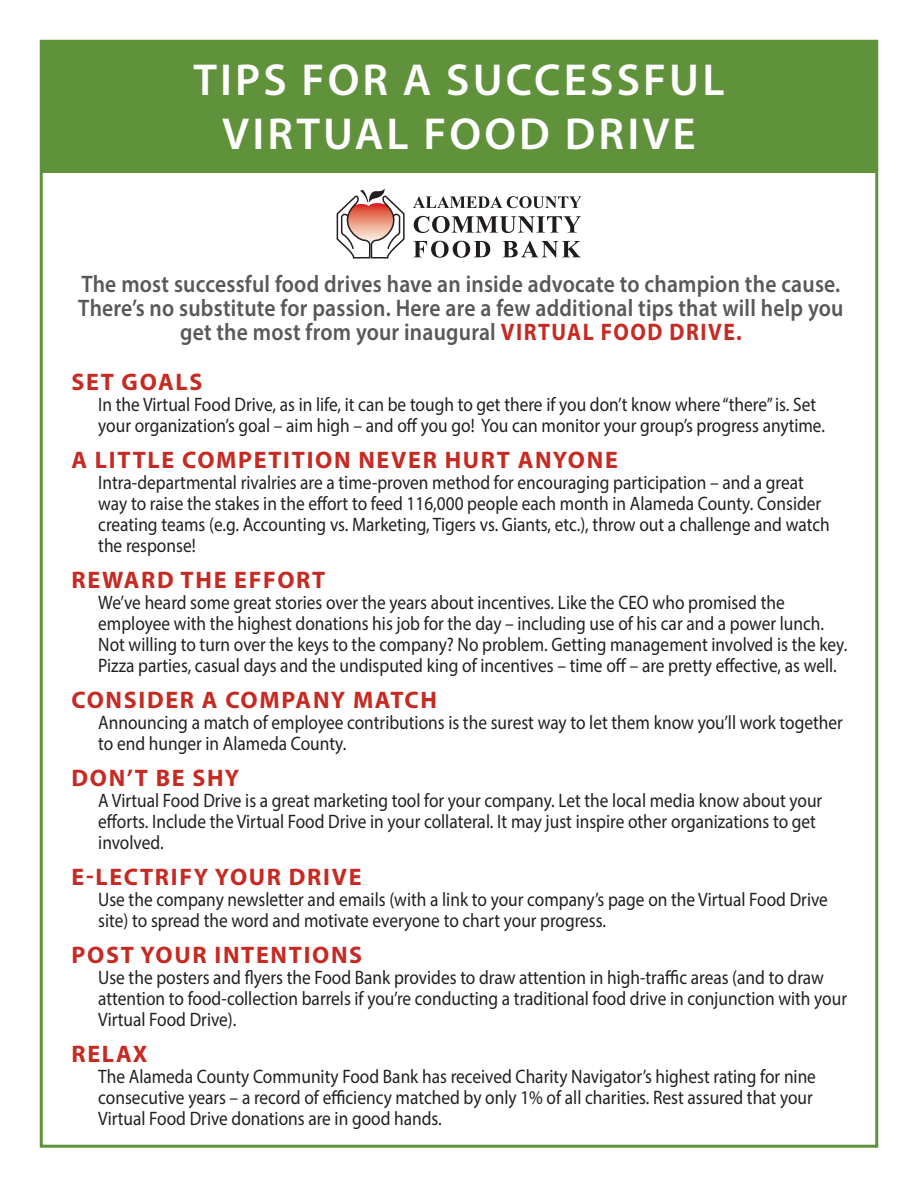
<style>
.page{position:relative;width:918px;height:1188px;background:#fff}
.page>*{position:absolute;margin:0;border:0;box-sizing:border-box;transform-origin:0 0}
.t1{font:600 45px "Myriad Pro";letter-spacing:.07em;color:#fff}
.t2{font:600 24px "Myriad Pro";letter-spacing:.01em;color:#57585a;scale:.9 1}
.t3{font:700 24px "Myriad Pro";letter-spacing:.07em;color:#c62a22}
.Content_Section{font:19.5px/21px "Myriad Pro";color:#231f20;scale:.89 1}
.s1{font-weight:700;color:#c62a22}
</style>
<div class="page">
<div style="left:40px;top:40px;width:838px;height:133px;background:#60923c"></div>
<svg style="left:337px;top:189px;width:68px;height:70px"></svg>
<svg style="left:413px;top:196px;width:168px;height:12px"></svg>
<svg style="left:414px;top:216px;width:167px;height:17px"></svg>
<svg style="left:413px;top:241px;width:77px;height:17px"></svg>
<svg style="left:502px;top:241px;width:79px;height:17px"></svg>
<p class="t1" style="left:193px;top:51px;width:533px">TIPS FOR A SUCCESSFUL</p>
<p class="t1" style="left:222px;top:105px;width:475px">VIRTUAL FOOD DRIVE</p>
<p class="t2" style="left:81px;top:269px;width:845px">The most successful food drives have an inside advocate to champion the cause.</p>
<p class="t2" style="left:78px;top:293px;width:852px">There’s no substitute for passion. Here are a few additional tips that will help you</p>
<p class="t2" style="left:180px;top:317px;width:626px">get the most from your inaugural <span class="s1">VIRTUAL FOOD DRIVE.</span></p>
<p class="t3" style="left:72px;top:366px;width:133px">SET GOALS</p>
<p class="Content_Section" style="left:98px;top:393px;width:818px">In the Virtual Food Drive, as in life, it can be tough to get there if you don’t know where “there” is. Set your organization’s goal – aim high – and off you go! You can monitor your group’s progress anytime.</p>
<p class="t3" style="left:72px;top:444px;width:548px">A LITTLE COMPETITION NEVER HURT ANYONE</p>
<p class="Content_Section" style="left:98px;top:471px;width:823px">Intra-departmental rivalries are a time-proven method for encouraging participation – and a great way to raise the stakes in the effort to feed 116,000 people each month in Alameda County. Consider creating teams (e.g. Accounting vs. Marketing, Tigers vs. Giants, etc.), throw out a challenge and watch the response!</p>
<p class="t3" style="left:72px;top:564px;width:255px">REWARD THE EFFORT</p>
<p class="Content_Section" style="left:98px;top:591px;width:843px">We’ve heard some great stories over the years about incentives. Like the CEO who promised the employee with the highest donations his job for the day – including use of his car and a power lunch.<br>Not willing to turn over the keys to the company? No problem. Getting management involved is the key.<br>Pizza parties, casual days and the undisputed king of incentives – time off – are pretty effective, as well.</p>
<p class="t3" style="left:72px;top:684px;width:367px">CONSIDER A COMPANY MATCH</p>
<p class="Content_Section" style="left:98px;top:711px;width:838px">Announcing a match of employee contributions is the surest way to let them know you’ll work together to end hunger in Alameda County.</p>
<p class="t3" style="left:72px;top:762px;width:169px">DON’T BE SHY</p>
<p class="Content_Section" style="left:98px;top:789px;width:815px">A Virtual Food Drive is a great marketing tool for your company. Let the local media know about your efforts. Include the Virtual Food Drive in your collateral. It may just inspire other organizations to get involved.</p>
<p class="t3" style="left:72px;top:861px;width:291px">E-LECTRIFY YOUR DRIVE</p>
<p class="Content_Section" style="left:98px;top:888px;width:821px">Use the company newsletter and emails (with a link to your company’s page on the Virtual Food Drive site) to spread the word and motivate everyone to chart your progress.</p>
<p class="t3" style="left:72px;top:939px;width:292px">POST YOUR INTENTIONS</p>
<p class="Content_Section" style="left:98px;top:966px;width:843px">Use the posters and flyers the Food Bank provides to draw attention in high-traffic areas (and to draw attention to food-collection barrels if you’re conducting a traditional food drive in conjunction with your<br>Virtual Food Drive).</p>
<p class="t3" style="left:72px;top:1038px;width:78px">RELAX</p>
<p class="Content_Section" style="left:98px;top:1065px;width:808px">The Alameda County Community Food Bank has received Charity Navigator’s highest rating for nine consecutive years – a record of efficiency matched by only 1% of all charities. Rest assured that your<br>Virtual Food Drive donations are in good hands.</p>
</div>
